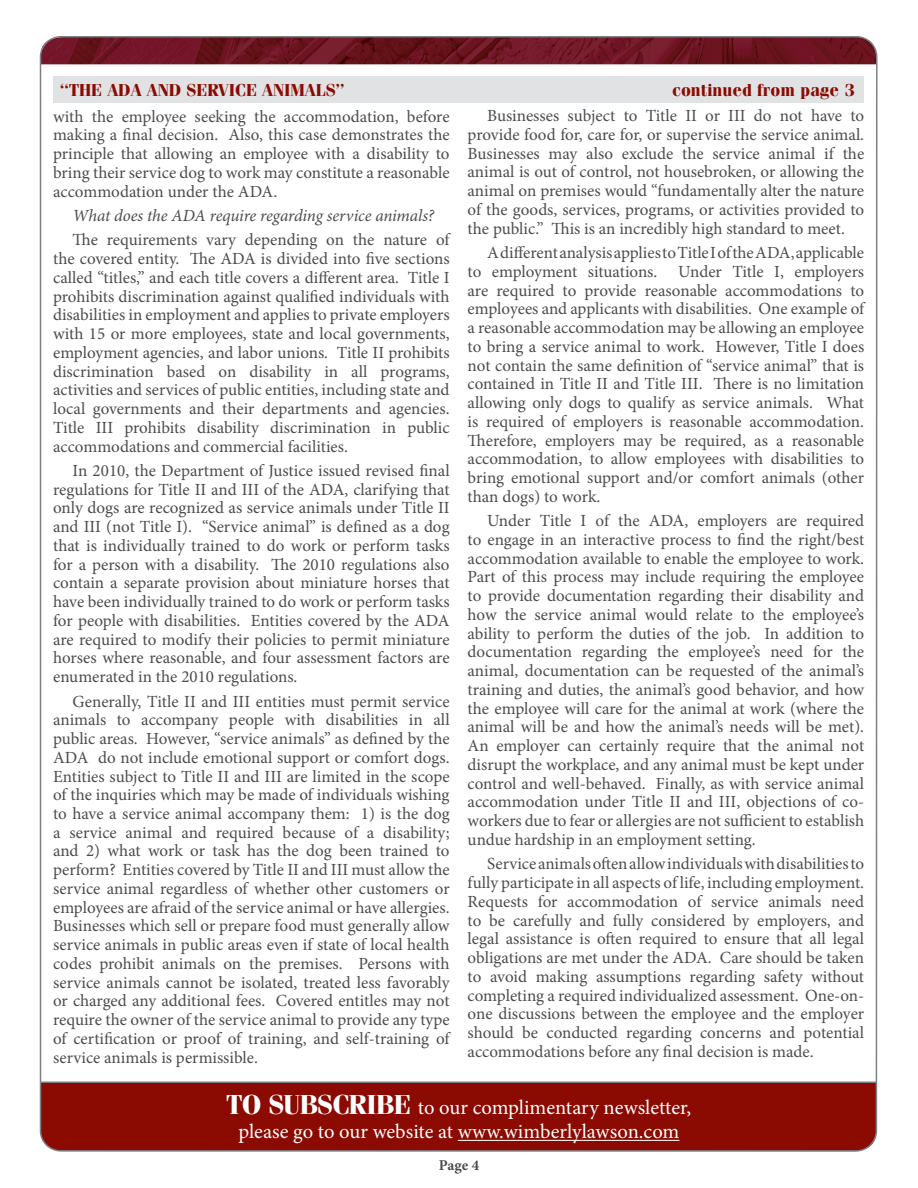
<style>
.page{position:relative;width:918px;height:1188px;background:#fff}
.page>*{position:absolute;margin:0;border:0;box-sizing:border-box;transform-origin:0 0}
.t1{font:20.55px/24px "Minion Pro";color:#fff;text-align:center}
.t2{font:700 17.25px "Fenice";color:#8b0a02}
.t3{font:17.1px/18.8px "Minion Pro";color:#4b4c4d;text-align:justify}
.t4{font:italic 17.1px "Minion Pro";letter-spacing:-.01em;color:#4b4c4d}
.t5{font:700 15px "Minion Pro";color:#4b4c4d}
.s1{font-family:"Fenice";font-weight:700;font-size:27.45px}
</style>
<div class="page">
<div style="left:39px;top:1082px;width:836px;height:67px;background:#8b0a02"></div>
<hr style="left:458px;top:1140px;width:221px;height:1px;background:#fff">
<hr style="left:40px;top:1081px;width:836px;height:2px;background:#7e8083">
<div style="left:53px;top:76px;width:810px;height:27px;background:#e1e2e4"></div>
<img style="left:40px;top:37px;width:835px;height:27px">
<p class="t2" style="left:60px;top:80px;width:286px">“THE ADA AND SERVICE ANIMALS”</p>
<p class="t2" style="left:672px;top:80px;width:184px">continued from page 3</p>
<p class="t3" style="left:53px;top:107px;width:398px">with the employee seeking the accommodation, before making a final decision. Also, this case demonstrates the principle that allowing an employee with a disability to bring their service dog to work may constitute a reasonable accommodation under the ADA.</p>
<p class="t4" style="left:73px;top:205px;width:363px">What does the ADA require regarding service animals?</p>
<p class="t3" style="left:53px;top:231px;width:398px;text-indent:19px">The requirements vary depending on the nature of the covered entity. The ADA is divided into five sections called “titles,” and each title covers a different area. Title I prohibits discrimination against qualified individuals with disabilities in employment and applies to private employers with 15 or more employees, state and local governments, employment agencies, and labor unions. Title II prohibits discrimination based on disability in all programs, activities and services of public entities, including state and local governments and their departments and agencies.<br>Title III prohibits disability discrimination in public accommodations and commercial facilities.</p>
<p class="t3" style="left:53px;top:461px;width:398px;text-indent:19px">In 2010, the Department of Justice issued revised final regulations for Title II and III of the ADA, clarifying that only dogs are recognized as service animals under Title II and III (not Title I). “Service animal” is defined as a dog that is individually trained to do work or perform tasks for a person with a disability. The 2010 regulations also contain a separate provision about miniature horses that have been individually trained to do work or perform tasks for people with disabilities. Entities covered by the ADA are required to modify their policies to permit miniature horses where reasonable, and four assessment factors are enumerated in the 2010 regulations.</p>
<p class="t3" style="left:53px;top:692px;width:398px;text-indent:19px">Generally, Title II and III entities must permit service animals to accompany people with disabilities in all public areas. However, “service animals” as defined by the ADA do not include emotional support or comfort dogs.<br>Entities subject to Title II and III are limited in the scope of the inquiries which may be made of individuals wishing to have a service animal accompany them: 1) is the dog a service animal and required because of a disability; and 2) what work or task has the dog been trained to perform? Entities covered by Title II and III must allow the service animal regardless of whether other customers or employees are afraid of the service animal or have allergies.<br>Businesses which sell or prepare food must generally allow service animals in public areas even if state of local health codes prohibit animals on the premises. Persons with service animals cannot be isolated, treated less favorably or charged any additional fees. Covered entitles may not require the owner of the service animal to provide any type of certification or proof of training, and self-training of service animals is permissible.</p>
<p class="t3" style="left:468px;top:106px;width:398px;text-indent:19px">Businesses subject to Title II or III do not have to provide food for, care for, or supervise the service animal.<br>Businesses may also exclude the service animal if the animal is out of control, not housebroken, or allowing the animal on premises would “fundamentally alter the nature of the goods, services, programs, or activities provided to the public.” This is an incredibly high standard to meet.</p>
<p class="t3" style="left:468px;top:243px;width:398px;text-indent:19px">A different analysis applies to Title I of the ADA, applicable to employment situations. Under Title I, employers are required to provide reasonable accommodations to employees and applicants with disabilities. One example of a reasonable accommodation may be allowing an employee to bring a service animal to work. However, Title I does not contain the same definition of “service animal” that is contained in Title II and Title III. There is no limitation allowing only dogs to qualify as service animals. What is required of employers is reasonable accommodation.<br>Therefore, employers may be required, as a reasonable accommodation, to allow employees with disabilities to bring emotional support and/or comfort animals (other than dogs) to work.</p>
<p class="t3" style="left:468px;top:511px;width:398px;text-indent:19px">Under Title I of the ADA, employers are required to engage in an interactive process to find the right/best accommodation available to enable the employee to work.<br>Part of this process may include requiring the employee to provide documentation regarding their disability and how the service animal would relate to the employee’s ability to perform the duties of the job. In addition to documentation regarding the employee’s need for the animal, documentation can be requested of the animal’s training and duties, the animal’s good behavior, and how the employee will care for the animal at work (where the animal will be and how the animal’s needs will be met).<br>An employer can certainly require that the animal not disrupt the workplace, and any animal must be kept under control and well-behaved. Finally, as with service animal accommodation under Title II and III, objections of co&shy;workers due to fear or allergies are not sufficient to establish undue hardship in an employment setting.</p>
<p class="t3" style="left:468px;top:855px;width:398px;text-indent:19px">Service animals often allow individuals with disabilities to fully participate in all aspects of life, including employment.<br>Requests for accommodation of service animals need to be carefully and fully considered by employers, and legal assistance is often required to ensure that all legal obligations are met under the ADA. Care should be taken to avoid making assumptions regarding safety without completing a required individualized assessment. One-on&shy;one discussions between the employee and the employer should be conducted regarding concerns and potential accommodations before any final decision is made.</p>
<p class="t1" style="left:227px;top:1096px;width:466px"><span class="s1">TO SUBSCRIBE</span> to our complimentary newsletter, please go to our website at www.wimberlylawson.com</p>
<p class="t5" style="left:439px;top:1155px;width:42px">Page 4</p>
</div>
